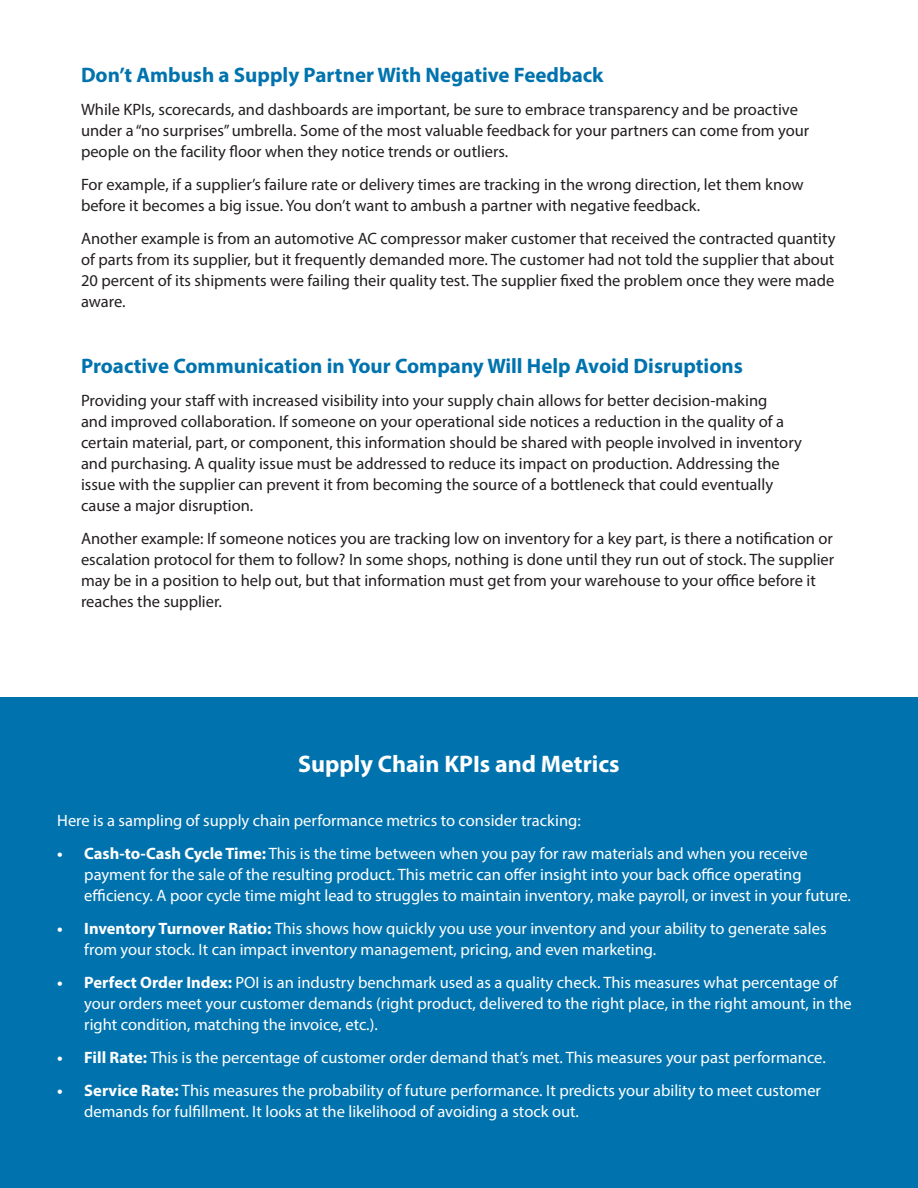
<style>
.page{position:relative;width:918px;height:1188px;background:#fff}
.page>*{position:absolute;margin:0;border:0;box-sizing:border-box;transform-origin:0 0}
.t1{font:700 24px "Myriad Pro";color:#fff}
.t2{font:700 21px "Myriad Pro";color:#0073ae}
.t3{font:16.5px/21px "Myriad Pro";color:#231f20}
.t4{font:16.5px/21px "Myriad Pro";color:#fff}
.s1{font-weight:700}
</style>
<div class="page">
<div style="left:0;top:698px;width:918px;height:490px;background:#0073ae"></div>
<h3 class="t2" style="left:81px;top:61px;width:524px">Don’t Ambush a Supply Partner With Negative Feedback</h3>
<p class="t3" style="left:81px;top:99px;width:730px">While KPIs, scorecards, and dashboards are important, be sure to embrace transparency and be proactive under a “no surprises” umbrella. Some of the most valuable feedback for your partners can come from your people on the facility floor when they notice trends or outliers.</p>
<p class="t3" style="left:81px;top:174px;width:724px">For example, if a supplier’s failure rate or delivery times are tracking in the wrong direction, let them know before it becomes a big issue. You don’t want to ambush a partner with negative feedback.</p>
<p class="t3" style="left:81px;top:228px;width:756px;text-align:justify">Another example is from an automotive AC compressor maker customer that received the contracted quantity of parts from its supplier, but it frequently demanded more. The customer had not told the supplier that about 20 percent of its shipments were failing their quality test. The supplier fixed the problem once they were made aware.</p>
<h3 class="t2" style="left:81px;top:352px;width:663px">Proactive Communication in Your Company Will Help Avoid Disruptions</h3>
<p class="t3" style="left:81px;top:390px;width:722px">Providing your staff with increased visibility into your supply chain allows for better decision-making<br>and improved collaboration. If someone on your operational side notices a reduction in the quality of a certain material, part, or component, this information should be shared with people involved in inventory and purchasing. A quality issue must be addressed to reduce its impact on production. Addressing the issue with the supplier can prevent it from becoming the source of a bottleneck that could eventually cause a major disruption.</p>
<p class="t3" style="left:81px;top:528px;width:755px">Another example: If someone notices you are tracking low on inventory for a key part, is there a notification or escalation protocol for them to follow? In some shops, nothing is done until they run out of stock. The supplier may be in a position to help out, but that information must get from your warehouse to your office before it reaches the supplier.</p>
<h2 class="t1" style="left:298px;top:748px;width:323px">Supply Chain KPIs and Metrics</h2>
<p class="t4" style="left:57px;top:809px;width:525px">Here is a sampling of supply chain performance metrics to consider tracking:</p>
<p class="t4" style="left:84px;top:842px;width:768px;text-indent:-27px"><span class="s1">• Cash-to-Cash Cycle Time:</span> This is the time between when you pay for raw materials and when you receive payment for the sale of the resulting product. This metric can offer insight into your back office operating efficiency. A poor cycle time might lead to struggles to maintain inventory, make payroll, or invest in your future.</p>
<p class="t4" style="left:84px;top:917px;width:744px;text-indent:-27px"><span class="s1">• Inventory Turnover Ratio:</span> This shows how quickly you use your inventory and your ability to generate sales from your stock. It can impact inventory management, pricing, and even marketing.</p>
<p class="t4" style="left:84px;top:971px;width:769px;text-indent:-27px"><span class="s1">• Perfect Order Index:</span> POI is an industry benchmark used as a quality check. This measures what percentage of your orders meet your customer demands (right product, delivered to the right place, in the right amount, in the right condition, matching the invoice, etc.).</p>
<p class="t4" style="left:57px;top:1046px;width:770px"><span class="s1">• Fill Rate:</span> This is the percentage of customer order demand that’s met. This measures your past performance.</p>
<p class="t4" style="left:84px;top:1079px;width:738px;text-indent:-27px"><span class="s1">• Service Rate:</span> This measures the probability of future performance. It predicts your ability to meet customer demands for fulfillment. It looks at the likelihood of avoiding a stock out.</p>
</div>
